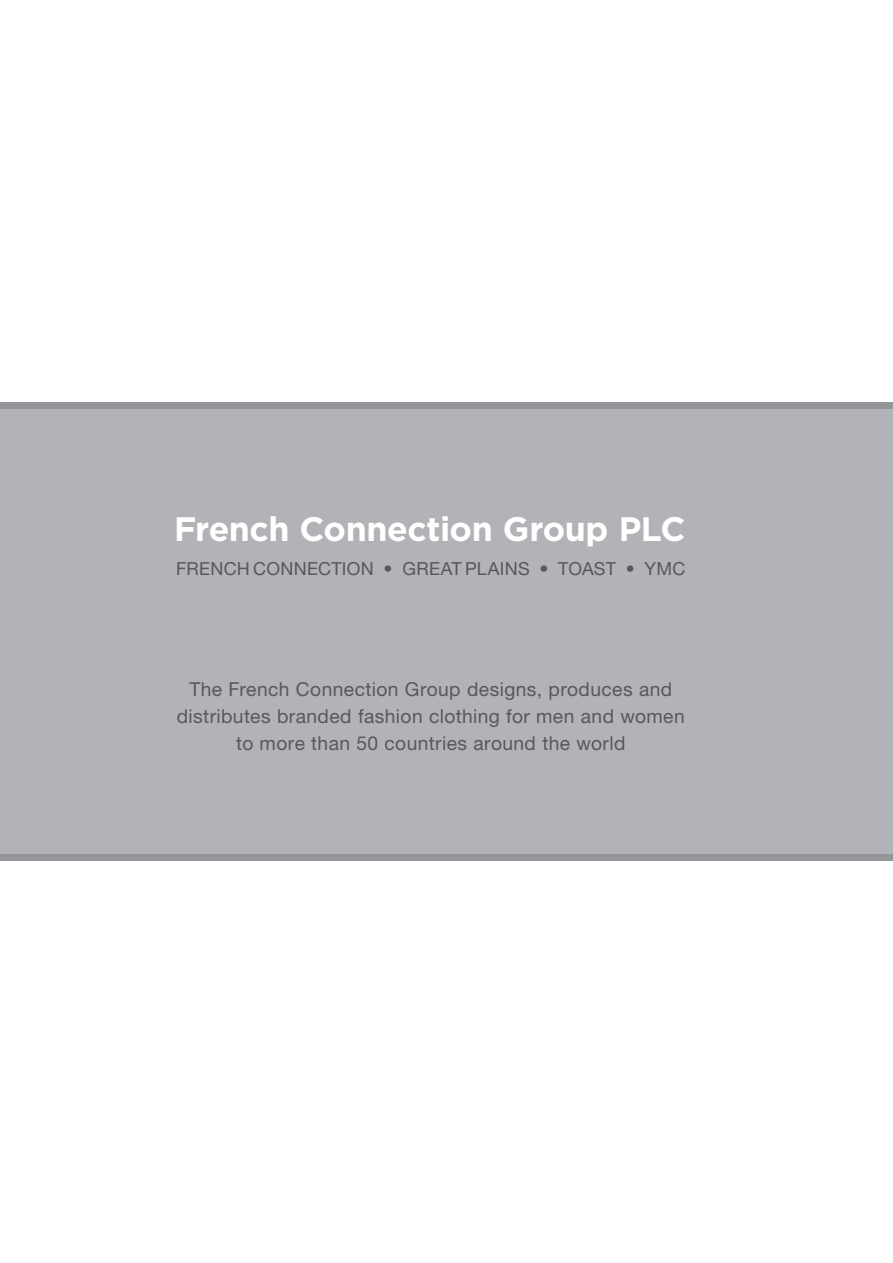
<style>
.page{position:relative;width:893px;height:1263px;background:#fff}
.page>*{position:absolute;margin:0;border:0;box-sizing:border-box;transform-origin:0 0}
.t1{font:700 33.9px "Gotham";letter-spacing:-.015em;color:#fff}
.t2{font:19.2px/27px "Helvetica Neue";letter-spacing:.02em;color:#57585a;text-align:center}
.t3{font:18px "Helvetica Neue";letter-spacing:.015em;color:#57585a}
</style>
<div class="page">
<div style="left:0;top:409px;width:893px;height:445px;background:#b2b3b7"></div>
<div style="left:0;top:403px;width:893px;height:6px;background:#939598"></div>
<div style="left:0;top:854px;width:893px;height:6px;background:#939598"></div>
<h1 class="t1" style="left:174px;top:509px;width:513px">French Connection Group PLC</h1>
<p class="t3" style="left:176px;top:558px;width:511px">FRENCH CONNECTION • GREAT PLAINS • TOAST • YMC</p>
<p class="t2" style="left:177px;top:676px;width:509px">The French Connection Group designs, produces and distributes branded fashion clothing for men and women to more than 50 countries around the world</p>
</div>
